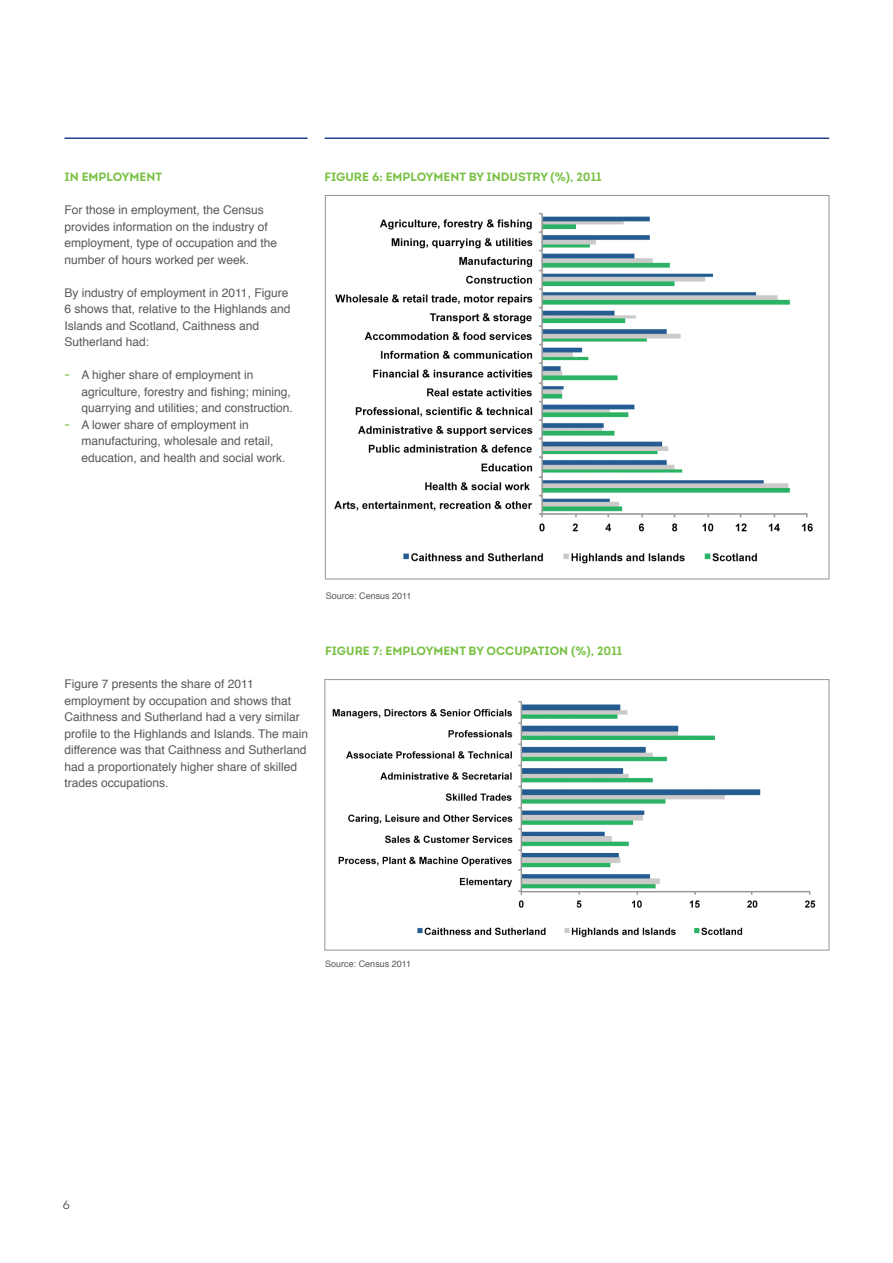
<style>
.page{position:relative;width:893px;height:1263px;background:#fff}
.page>*{position:absolute;margin:0;border:0;box-sizing:border-box;transform-origin:0 0}
.t1{font:12px/16.5px "Helvetica";color:#57585a}
.Headers{font:700 12px "Intro";color:#7ac145}
.t2{font:12px "Intro";color:#57585a}
.captions{font:9px "Helvetica";color:#57585a}
.s1{font-family:"Intro";font-weight:700;color:#94cb68}
</style>
<div class="page">
<hr style="left:64px;top:137px;width:244px;height:2px;background:#253f8e">
<img style="left:334px;top:212px;width:479px;height:352px">
<img style="left:332px;top:701px;width:484px;height:237px">
<div style="left:325px;top:679px;width:504px;height:271px;border:1px solid #939598"></div>
<hr style="left:325px;top:137px;width:504px;height:2px;background:#253f8e">
<p class="Headers" style="left:64px;top:169px;width:99px">IN EMPLOYMENT</p>
<p class="t1" style="left:64px;top:202px;width:201px">For those in employment, the Census</p>
<p class="t1" style="left:64px;top:219px;width:205px">provides information on the industry of</p>
<p class="t1" style="left:64px;top:235px;width:214px">employment, type of occupation and the number of hours worked per week.</p>
<p class="t1" style="left:64px;top:285px;width:228px">By industry of employment in 2011, Figure<br>6 shows that, relative to the Highlands and<br>Islands and Scotland, Caithness and</p>
<p class="t1" style="left:64px;top:334px;width:86px">Sutherland had:</p>
<p class="t1" style="left:81px;top:367px;width:213px;text-indent:-17px"><span class="s1">-</span> A higher share of employment in agriculture, forestry and fishing; mining, quarrying and utilities; and construction.</p>
<p class="t1" style="left:81px;top:417px;width:206px;text-indent:-17px"><span class="s1">-</span> A lower share of employment in manufacturing, wholesale and retail, education, and health and social work.</p>
<p class="Headers" style="left:325px;top:169px;width:279px">FIGURE 6: EMPLOYMENT BY INDUSTRY (%), 2011</p>
<p class="captions" style="left:326px;top:589px;width:87px">Source: Census 2011</p>
<p class="t1" style="left:64px;top:676px;width:191px">Figure 7 presents the share of 2011</p>
<p class="t1" style="left:64px;top:693px;width:245px">employment by occupation and shows that Caithness and Sutherland had a very similar profile to the Highlands and Islands. The main difference was that Caithness and Sutherland had a proportionately higher share of skilled trades occupations.</p>
<p class="Headers" style="left:325px;top:643px;width:299px">FIGURE 7: EMPLOYMENT BY OCCUPATION (%), 2011</p>
<p class="captions" style="left:325px;top:957px;width:87px">Source: Census 2011</p>
<p class="t2" style="left:63px;top:1197px;width:9px">6</p>
</div>
